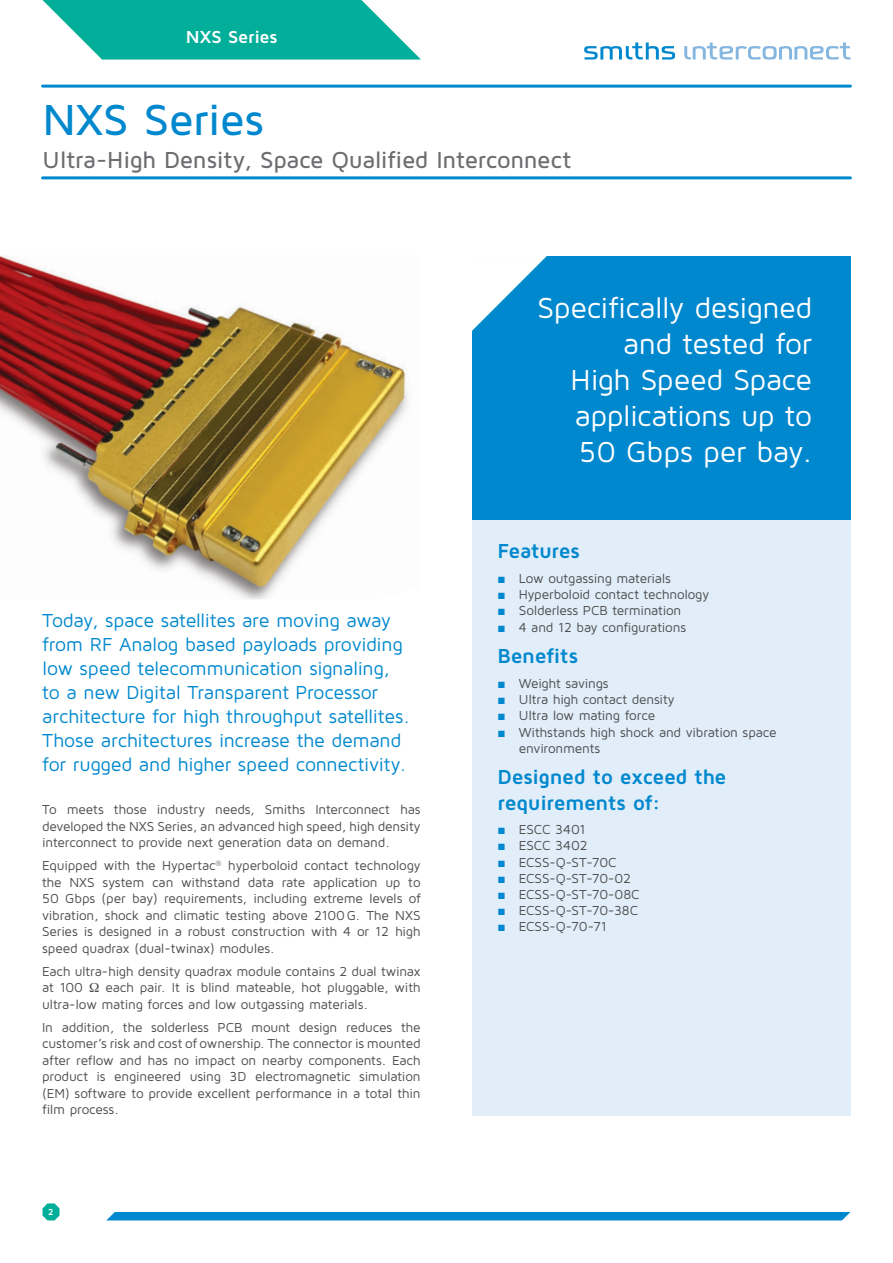
<style>
.page{position:relative;width:893px;height:1263px;background:#fff}
.page>*{position:absolute;margin:0;border:0;box-sizing:border-box;transform-origin:0 0}
.Heading_Cover_1{font:500 45px "Maven Pro";letter-spacing:-.01em;color:#0088ce}
.Heading_Cover_3B{font:30px/36px "Maven Pro";letter-spacing:-.015em;color:#fff;text-align:right}
.Heading_Cover_1B{font:500 24px "Maven Pro";letter-spacing:-.015em;color:#6c6d70}
.Heading_3{font:700 21px/25.2px "Maven Pro";letter-spacing:-.015em;color:#0088ce}
.Text_intro{font:19.5px/24px "Maven Pro";letter-spacing:-.015em;color:#0088ce}
.Heading_Cover_4{font:700 18px "Maven Pro";letter-spacing:-.01em;color:#fff}
.Text{font:13.5px/16.5px "Maven Pro";letter-spacing:-.015em;color:#4b4c4d;text-align:justify}
.t1{font:700 9px "Maven Pro";color:#fff}
.s1{font-family:"Arial";color:#0088ce}
</style>
<div class="page">
<div style="left:472px;top:487px;width:378px;height:628px;background:#e1edf8"></div>
<div style="left:107px;top:1212px;width:743px;height:8px;background:#0088ce"></div>
<svg style="left:584px;top:43px;width:91px;height:17px"></svg>
<svg style="left:684px;top:43px;width:166px;height:17px"></svg>
<svg style="left:43px;top:0;width:378px;height:60px"></svg>
<img style="left:0;top:256px;width:409px;height:344px">
<svg style="left:43px;top:1203px;width:17px;height:17px"></svg>
<div style="left:472px;top:256px;width:378px;height:264px;background:#0088ce"></div>
<svg style="left:472px;top:256px;width:75px;height:75px"></svg>
<hr style="left:43px;top:176px;width:807px;height:3px;background:#0088ce">
<hr style="left:43px;top:85px;width:807px;height:3px;background:#0088ce">
<p class="Heading_Cover_4" style="left:186px;top:25px;width:93px">NXS Series</p>
<p class="Heading_Cover_1" style="left:43px;top:91px;width:223px">NXS Series</p>
<p class="Heading_Cover_1B" style="left:43px;top:145px;width:530px">Ultra-High Density, Space Qualified Interconnect</p>
<p class="Text_intro" style="left:42px;top:607px;width:369px">Today, space satellites are moving away from RF Analog based payloads providing low speed telecommunication signaling, to a new Digital Transparent Processor architecture for high throughput satellites.<br>Those architectures increase the demand for rugged and higher speed connectivity.</p>
<p class="Text" style="left:42px;top:801px;width:380px">To meets those industry needs, Smiths Interconnect has developed the NXS Series, an advanced high speed, high density interconnect to provide next generation data on demand.</p>
<p class="Text" style="left:42px;top:857px;width:380px">Equipped with the Hypertac<sup>®</sup> hyperboloid contact technology the NXS system can withstand data rate application up to 50 Gbps (per bay) requirements, including extreme levels of vibration, shock and climatic testing above 2100G. The NXS Series is designed in a robust construction with 4 or 12 high speed quadrax (dual-twinax) modules.</p>
<p class="Text" style="left:42px;top:962px;width:380px">Each ultra-high density quadrax module contains 2 dual twinax at 100</p>
<p class="Text" style="left:42px;top:979px;width:380px;text-indent:63px">each pair. It is blind mateable, hot pluggable, with ultra-low mating forces and low outgassing materials.</p>
<p class="Text" style="left:42px;top:1018px;width:380px">In addition, the solderless PCB mount design reduces the customer’s risk and cost of ownership. The connector is mounted after reflow and has no impact on nearby components. Each product is engineered using 3D electromagnetic simulation (EM) software to provide excellent performance in a total thin film process.</p>
<p class="t1" style="left:48px;top:1206px;width:7px">2</p>
<p class="Heading_Cover_3B" style="left:537px;top:289px;width:276px">Specifically designed and tested for<br>High Speed Space applications up to<br>50 Gbps per bay.</p>
<p class="Heading_3" style="left:497px;top:538px;width:84px">Features</p>
<p class="Text" style="left:497px;top:570px;width:175px"><span class="s1">■</span> Low outgassing materials</p>
<p class="Text" style="left:497px;top:586px;width:213px"><span class="s1">■</span> Hyperboloid contact technology</p>
<p class="Text" style="left:497px;top:602px;width:185px"><span class="s1">■</span> Solderless PCB termination</p>
<p class="Text" style="left:497px;top:618px;width:190px"><span class="s1">■</span> 4 and 12 bay configurations</p>
<p class="Heading_3" style="left:497px;top:642px;width:82px">Benefits</p>
<p class="Text" style="left:497px;top:674px;width:113px"><span class="s1">■</span> Weight savings</p>
<p class="Text" style="left:497px;top:691px;width:179px"><span class="s1">■</span> Ultra high contact density</p>
<p class="Text" style="left:497px;top:707px;width:159px"><span class="s1">■</span> Ultra low mating force</p>
<p class="Text" style="left:519px;top:723px;width:259px;text-indent:-21px"><span class="s1">■</span> Withstands high shock and vibration space environments</p>
<p class="Heading_3" style="left:497px;top:764px;width:230px">Designed to exceed the requirements of:</p>
<p class="Text" style="left:497px;top:821px;width:90px"><span class="s1">■</span> ESCC 3401</p>
<p class="Text" style="left:497px;top:837px;width:92px"><span class="s1">■</span> ESCC 3402</p>
<p class="Text" style="left:497px;top:853px;width:121px"><span class="s1">■</span> ECSS-Q-ST-70C</p>
<p class="Text" style="left:497px;top:869px;width:135px"><span class="s1">■</span> ECSS-Q-ST-70-02</p>
<p class="Text" style="left:497px;top:886px;width:144px"><span class="s1">■</span> ECSS-Q-ST-70-08C</p>
<p class="Text" style="left:497px;top:902px;width:142px"><span class="s1">■</span> ECSS-Q-ST-70-38C</p>
<p class="Text" style="left:497px;top:918px;width:111px"><span class="s1">■</span> ECSS-Q-70-71</p>
</div>
